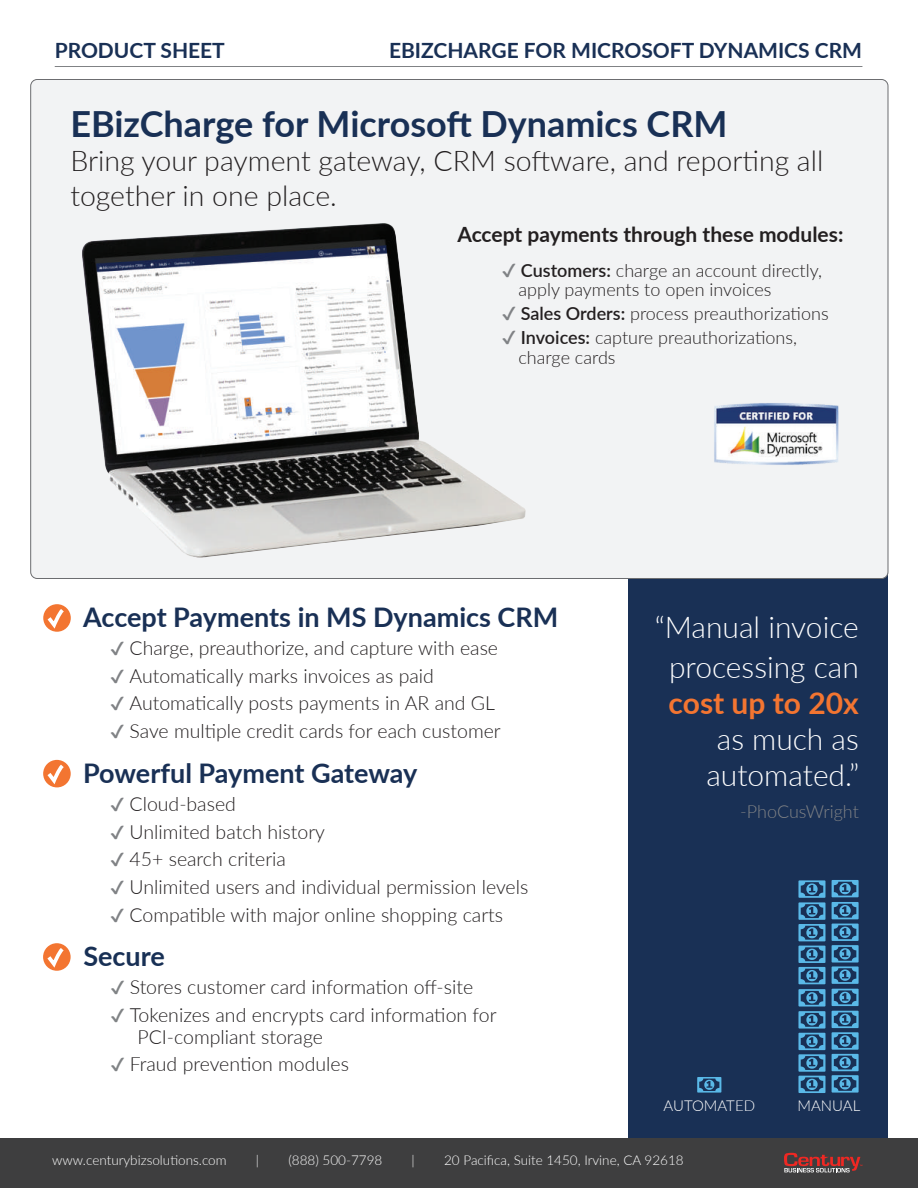
<style>
.page{position:relative;width:918px;height:1188px;background:#fff}
.page>*{position:absolute;margin:0;border:0;box-sizing:border-box;transform-origin:0 0}
.t1{font:700 36px "Lato";color:#193055}
.t2{font:300 30px/39.6px "Lato";color:#fff;text-align:center}
.t3{font:700 30px "Lato";color:#f37531}
.t4{font:300 28.5px/34.2px "Lato";color:#231f20}
.t5{font:700 27px "Lato";color:#193055}
.t6{font:700 27px "Lato";color:#183055}
.t7{font:700 21px "Lato";color:#193055}
.t8{font:700 21px "Lato";color:#231f20}
.t9{font:300 19.5px "Lato";color:#231f20}
.t10{font:300 19.5px/21.8px "Lato";color:#201d1e}
.t11{font:300 18px/19.5px "Lato";color:#231f20}
.t12{font:300 18px "Lato";letter-spacing:-.005em;color:#808285}
.t13{font:300 15px "Lato";color:#fff}
.t14{font:300 13.5px "Lato";color:#fff}
.s1{color:#808285}
.s2{font-weight:600}
.s3{color:#808385}
</style>
<div class="page">
<div style="left:628px;top:571px;width:260px;height:572px;background:#193055"></div>
<svg style="left:798px;top:880px;width:27px;height:213px"></svg>
<svg style="left:832px;top:880px;width:27px;height:213px"></svg>
<svg style="left:697px;top:1077px;width:24px;height:16px"></svg>
<div style="left:31px;top:80px;width:857px;height:498px;background:#f2f3f4;border-radius:7px"></div>
<div style="left:0;top:1138px;width:918px;height:50px;background:#3e3e3f"></div>
<svg style="left:784px;top:1153px;width:78px;height:19px"></svg>
<hr style="left:55px;top:66px;width:807px;height:1px;background:#808285">
<div style="left:43px;top:604px;width:28px;height:28px;background:#f37531;border-radius:50%"></div>
<svg style="left:44px;top:605px;width:24px;height:27px"></svg>
<svg style="left:43px;top:760px;width:28px;height:27px"></svg>
<svg style="left:44px;top:761px;width:24px;height:27px"></svg>
<svg style="left:43px;top:943px;width:28px;height:28px"></svg>
<svg style="left:44px;top:944px;width:24px;height:27px"></svg>
<img style="left:714px;top:403px;width:125px;height:62px">
<img style="left:82px;top:223px;width:444px;height:335px">
<p class="t7" style="left:55px;top:35px;width:172px">PRODUCT SHEET</p>
<p class="t7" style="left:389px;top:35px;width:474px">EBIZCHARGE FOR MICROSOFT DYNAMICS CRM</p>
<h1 class="t1" style="left:70px;top:98px;width:659px">EBizCharge for Microsoft Dynamics CRM</h1>
<h3 class="t4" style="left:70px;top:143px;width:754px">Bring your payment gateway, CRM software, and reporting all together in one place.</h3>
<p class="t8" style="left:457px;top:219px;width:388px">Accept payments through these modules:</p>
<p class="t11" style="left:519px;top:260px;width:305px;text-indent:-17px"><span class="s1">✔</span> <span class="s2">Customers:</span> charge an account directly, apply payments to open invoices</p>
<p class="t11" style="left:502px;top:304px;width:328px"><span class="s1">✔</span> <span class="s2">Sales Orders:</span> process preauthorizations</p>
<p class="t11" style="left:519px;top:328px;width:280px;text-indent:-17px"><span class="s1">✔</span> <span class="s2">Invoices:</span> capture preauthorizations, charge cards</p>
<h3 class="t5" style="left:83px;top:597px;width:477px">Accept Payments in MS Dynamics CRM</h3>
<p class="t9" style="left:110px;top:634px;width:389px"><span class="s1">✔</span> Charge, preauthorize, and capture with ease</p>
<p class="t9" style="left:110px;top:662px;width:325px"><span class="s1">✔</span> Automatically marks invoices as paid</p>
<p class="t9" style="left:110px;top:690px;width:386px"><span class="s1">✔</span> Automatically posts payments in AR and GL</p>
<p class="t9" style="left:110px;top:717px;width:392px"><span class="s1">✔</span> Save multiple credit cards for each customer</p>
<h3 class="t5" style="left:83px;top:753px;width:336px">Powerful Payment Gateway</h3>
<p class="t9" style="left:110px;top:790px;width:127px"><span class="s1">✔</span> Cloud-based</p>
<p class="t9" style="left:110px;top:818px;width:216px"><span class="s1">✔</span> Unlimited batch history</p>
<p class="t9" style="left:110px;top:846px;width:177px"><span class="s1">✔</span> 45+ search criteria</p>
<p class="t9" style="left:110px;top:873px;width:420px"><span class="s1">✔</span> Unlimited users and individual permission levels</p>
<p class="t9" style="left:110px;top:901px;width:394px"><span class="s1">✔</span> Compatible with major online shopping carts</p>
<h3 class="t6" style="left:83px;top:937px;width:83px">Secure</h3>
<p class="t10" style="left:110px;top:976px;width:364px"><span class="s3">✔</span> Stores customer card information off-site</p>
<p class="t10" style="left:137px;top:1003px;width:361px;text-indent:-27px"><span class="s3">✔</span> Tokenizes and encrypts card information for<br>PCI-compliant storage</p>
<p class="t10" style="left:110px;top:1053px;width:240px"><span class="s3">✔</span> Fraud prevention modules</p>
<h2 class="t2" style="left:655px;top:606px;width:206px">“Manual invoice processing can</h2>
<h2 class="t3" style="left:669px;top:681px;width:192px">cost up to 20x</h2>
<h2 class="t2" style="left:706px;top:720px;width:154px;line-height:36px">as much as automated.”</h2>
<p class="t12" style="left:740px;top:799px;width:120px">-PhoCusWright</p>
<p class="t13" style="left:663px;top:1095px;width:93px">AUTOMATED</p>
<p class="t13" style="left:797px;top:1096px;width:64px">MANUAL</p>
<p class="t14" style="left:52px;top:1151px;width:176px">www.centurybizsolutions.com</p>
<p class="t14" style="left:256px;top:1151px;width:5px">|</p>
<p class="t14" style="left:288px;top:1151px;width:95px">(888) 500-7798</p>
<p class="t14" style="left:412px;top:1151px;width:5px">|</p>
<p class="t14" style="left:444px;top:1151px;width:241px">20 Pacifica, Suite 1450, Irvine, CA 92618</p>
</div>
